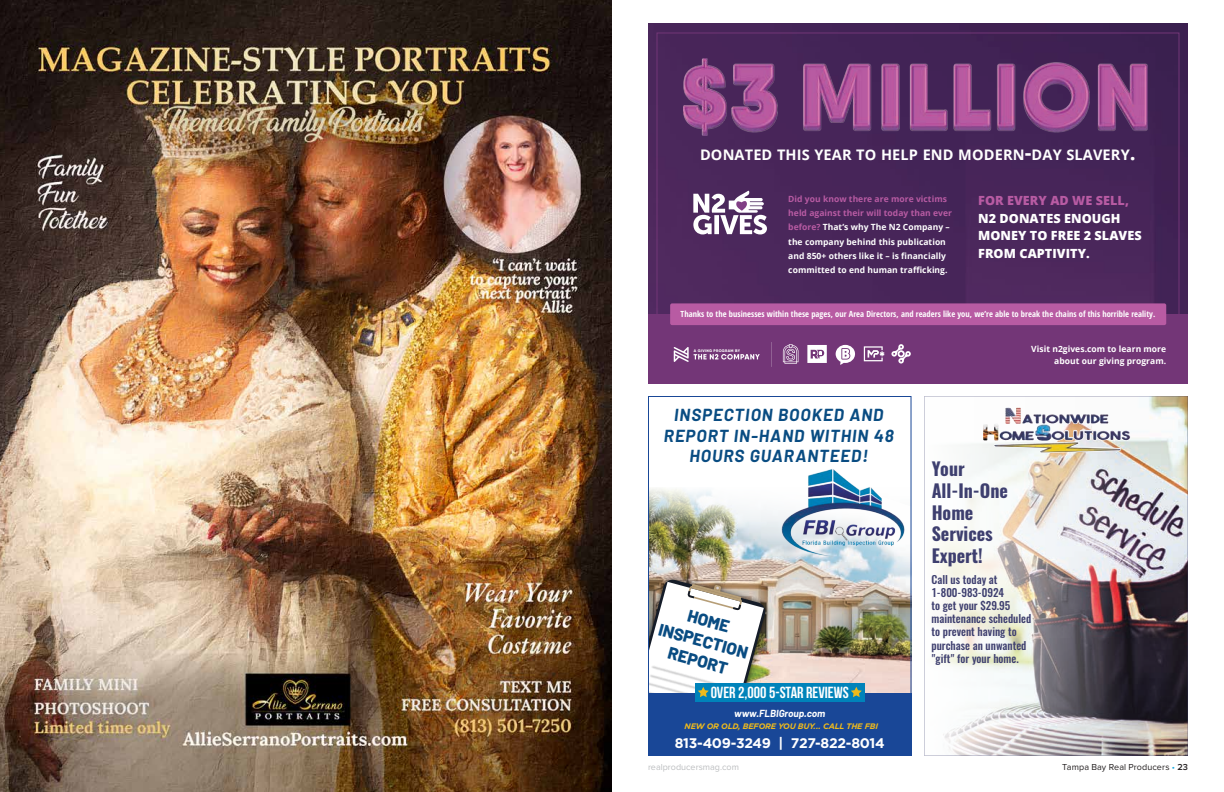
<style>
.page{position:relative;width:1224px;height:792px;background:#fff}
.page>*{position:absolute;margin:0;border:0;box-sizing:border-box;transform-origin:0 0}
.t1{font:700 18px/21.6px "Oswald";color:#3e3f6f}
.t2{font:italic 700 17px/20.4px "Barlow";letter-spacing:.06em;color:#094c82;text-align:center}
.t3{font:800 17px/20.4px "Barlow";color:#094c82;text-align:center}
.t4{font:700 16px "Bebas Neue";color:#fff}
.t5{font:700 14.6px "Open Sans";letter-spacing:.01em;color:#fff}
.t6{font:700 13.9px "Gotham";letter-spacing:-.02em;color:#fff}
.t7{font:800 12.6px/17.4px "Open Sans";letter-spacing:.005em;color:#fff}
.t8{font:800 12.6px "Open Sans";letter-spacing:.005em;color:#b85ba3}
.t9{font:500 11px/13.2px "Oswald";color:#3e3f6f}
.t10{font:italic 700 10px "Barlow";color:#fff}
.t11{font:9px "Proxima Nova";letter-spacing:.01em;color:#231f20}
.t12{font:9px "Proxima Nova";color:#bcbec0}
.t13{font:700 8.5px/14.4px "Open Sans";letter-spacing:.005em;color:#fff}
.t14{font:700 8.5px "Open Sans Hebrew Condensed";letter-spacing:.005em;color:#fff}
.t15{font:italic 700 8px "Gotham";letter-spacing:-.02em;color:#efba1c}
.t16{font:800 3.7px "Qanelas Soft";letter-spacing:.08em;color:#fff}
.s1{font-size:20.8px}
.s2{color:#b85ba3}
.s3{color:#19a8e0}
.s4{font-weight:600}
</style>
<div class="page">
<img style="left:0;top:0;width:612px;height:792px">
<img style="left:924px;top:396px;width:264px;height:360px">
<div style="left:648px;top:693px;width:264px;height:63px;background:#194797"></div>
<img style="left:648px;top:396px;width:264px;height:306px">
<img style="left:778px;top:466px;width:129px;height:94px">
<img style="left:648px;top:24px;width:540px;height:290px">
<div style="left:648px;top:314px;width:540px;height:70px;background:#733677"></div>
<img style="left:684px;top:59px;width:463px;height:77px">
<svg style="left:674px;top:347px;width:86px;height:15px"></svg>
<div style="left:670px;top:303px;width:496px;height:22px;background:#b85ba3;border-radius:2px"></div>
<svg style="left:693px;top:191px;width:74px;height:43px"></svg>
<svg style="left:771px;top:342px;width:1px;height:25px"></svg>
<svg style="left:891px;top:344px;width:20px;height:20px"></svg>
<svg style="left:864px;top:346px;width:21px;height:15px"></svg>
<svg style="left:836px;top:345px;width:19px;height:20px"></svg>
<svg style="left:807px;top:345px;width:20px;height:18px"></svg>
<svg style="left:783px;top:344px;width:15px;height:20px"></svg>
<h3 class="t5" style="left:700px;top:144px;width:437px">DONATED THIS YEAR TO HELP END MODERN<span class="s1">-</span>DAY SLAVERY<span class="s1">.</span></h3>
<p class="t13" style="left:788px;top:191px;width:165px"><span class="s2">Did you know there are more victims held against their will today than ever before?</span> That’s why The N2 Company – the company behind this publication and 850+ others like it – is financially committed to end human trafficking.</p>
<h3 class="t8" style="left:978px;top:191px;width:152px">FOR EVERY AD WE SELL,</h3>
<h3 class="t7" style="left:978px;top:209px;width:165px">N2 DONATES ENOUGH<br>MONEY TO FREE 2 SLAVES<br>FROM CAPTIVITY.</h3>
<p class="t14" style="left:681px;top:310px;width:476px">Thanks to the businesses within these pages, our Area Directors, and readers like you, we’re able to break the chains of this horrible reality.</p>
<p class="t16" style="left:694px;top:348px;width:48px">A GIVING PROGRAM BY</p>
<h2 class="t2" style="left:664px;top:405px;width:231px">INSPECTION BOOKED AND<br>REPORT IN-HAND WITHIN 48<br>HOURS GUARANTEED!</h2>
<h2 class="t3" style="left:667px;top:599px;width:93px;rotate:15deg">HOME<br>INSPECTION<br>REPORT</h2>
<h3 class="t4" style="left:711px;top:684px;width:140px">OVER 2,000 5-STAR REVIEWS</h3>
<p class="t10" style="left:734px;top:707px;width:93px">www.FLBIGroup.com</p>
<h3 class="t6" style="left:675px;top:734px;width:211px">813-409-3249 | 727-822-8014</h3>
<p class="t15" style="left:685px;top:721px;width:195px">NEW OR OLD, BEFORE YOU BUY... CALL THE FBI</p>
<p class="t13" style="left:1031px;top:342px;width:136px;line-height:12.4px;text-align:right">Visit n2gives.com to learn more about our giving program.</p>
<h1 class="t1" style="left:932px;top:459px;width:78px">Your<br>All-In-One<br>Home<br>Services<br>Expert!</h1>
<p class="t9" style="left:931px;top:573px;width:101px">Call us today at<br>1-800-983-0924<br>to get your $29.95 maintenance scheduled to prevent having to purchase an unwanted "gift" for your home.</p>
<p class="t12" style="left:648px;top:762px;width:92px">realproducersmag.com</p>
<p class="t11" style="left:1062px;top:762px;width:127px">Tampa Bay Real Producers <span class="s3">•</span> <span class="s4">23</span></p>
</div>
